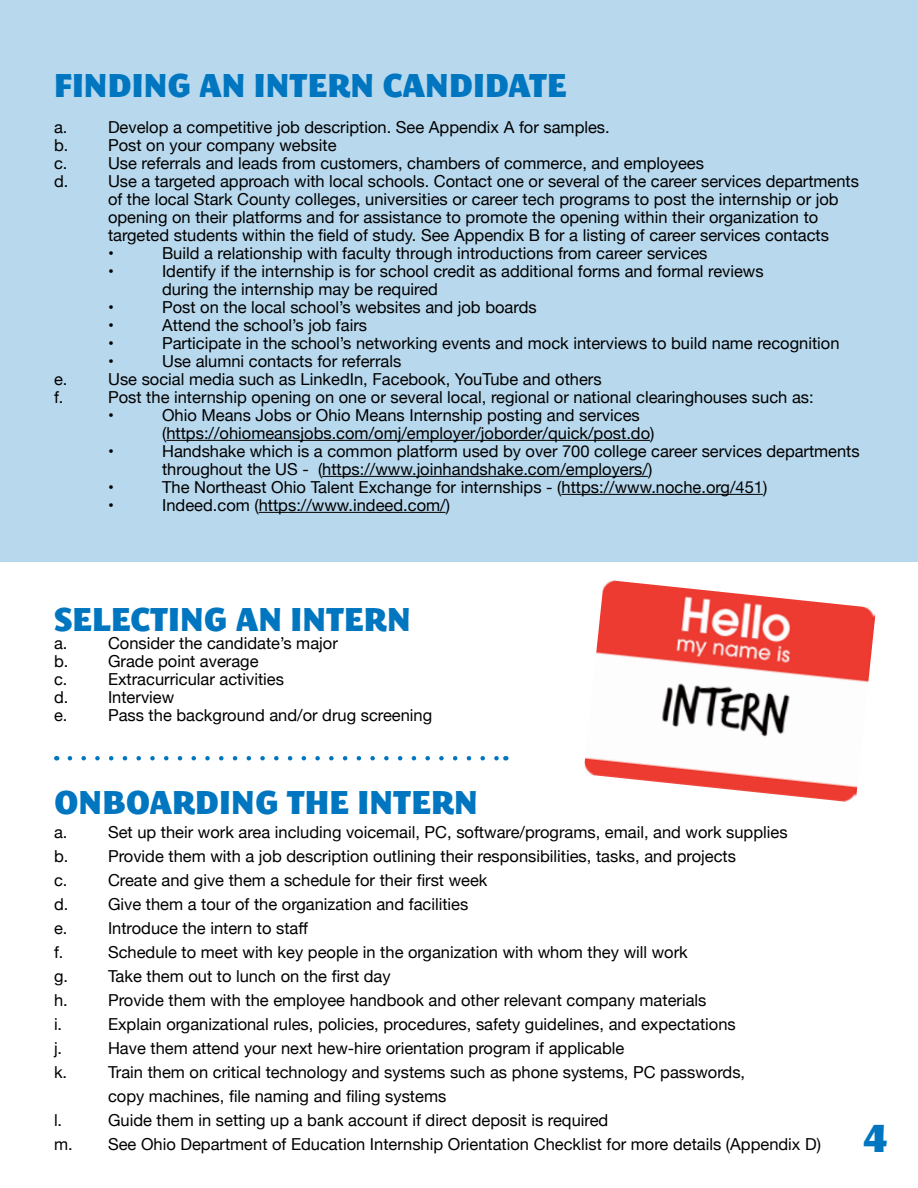
<style>
.page{position:relative;width:918px;height:1188px;background:#fff}
.page>*{position:absolute;margin:0;border:0;box-sizing:border-box;transform-origin:0 0}
.t1{font:39px "M Egalopolis Extra";color:#0076c0}
.t2{font:33px "M Egalopolis Extra";color:#0076c0}
.t3{font:16.5px/18px "Helvetica Neue";color:#000}
</style>
<div class="page">
<div style="left:0;top:0;width:918px;height:561px;background:#b8d8ed"></div>
<hr style="left:166px;top:440px;width:484px;height:1px;background:#000">
<hr style="left:322px;top:476px;width:326px;height:1px;background:#000">
<hr style="left:561px;top:494px;width:202px;height:1px;background:#000">
<hr style="left:259px;top:512px;width:187px;height:1px;background:#000">
<img style="left:584px;top:580px;width:292px;height:222px">
<svg style="left:70px;top:756px;width:429px;height:4px"></svg>
<h2 class="t2" style="left:54px;top:61px;width:515px">FI NDING AN INTERN CANDIDATE</h2>
<p class="t3" style="left:54px;top:119px;width:15px">a.</p>
<p class="t3" style="left:108px;top:119px;width:503px">Develop a competitive job description. See Appendix A for samples.</p>
<p class="t3" style="left:54px;top:137px;width:16px">b.</p>
<p class="t3" style="left:108px;top:137px;width:230px">Post on your company website</p>
<p class="t3" style="left:54px;top:155px;width:15px">c.</p>
<p class="t3" style="left:108px;top:155px;width:597px">Use referrals and leads from customers, chambers of commerce, and employees</p>
<p class="t3" style="left:54px;top:173px;width:16px">d.</p>
<p class="t3" style="left:108px;top:173px;width:752px">Use a targeted approach with local schools. Contact one or several of the career services departments of the local Stark County colleges, universities or career tech programs to post the internship or job opening on their platforms and for assistance to promote the opening within their organization to targeted students within the field of study. See Appendix B for a listing of career services contacts<br>•</p>
<p class="t3" style="left:162px;top:245px;width:547px">Build a relationship with faculty through introductions from career services</p>
<p class="t3" style="left:108px;top:263px;width:7px">•</p>
<p class="t3" style="left:162px;top:263px;width:603px">Identify if the internship is for school credit as additional forms and formal reviews during the internship may be required</p>
<p class="t3" style="left:108px;top:299px;width:7px">•</p>
<p class="t3" style="left:162px;top:299px;width:376px">Post on the local school’s websites and job boards</p>
<p class="t3" style="left:108px;top:317px;width:7px">•</p>
<p class="t3" style="left:162px;top:317px;width:207px">Attend the school’s job fairs</p>
<p class="t3" style="left:108px;top:335px;width:7px">•</p>
<p class="t3" style="left:162px;top:335px;width:679px">Participate in the school’s networking events and mock interviews to build name recognition</p>
<p class="t3" style="left:108px;top:353px;width:7px">•</p>
<p class="t3" style="left:162px;top:353px;width:241px">Use alumni contacts for referrals</p>
<p class="t3" style="left:54px;top:371px;width:15px">e.</p>
<p class="t3" style="left:108px;top:371px;width:495px">Use social media such as LinkedIn, Facebook, YouTube and others</p>
<p class="t3" style="left:54px;top:389px;width:11px">f.</p>
<p class="t3" style="left:108px;top:389px;width:707px">Post the internship opening on one or several local, regional or national clearinghouses such as: •</p>
<p class="t3" style="left:162px;top:407px;width:494px">Ohio Means Jobs or Ohio Means Internship posting and services (https://ohiomeansjobs.com/omj/employer/joborder/quick/post.do)</p>
<p class="t3" style="left:108px;top:443px;width:7px">•</p>
<p class="t3" style="left:162px;top:443px;width:699px">Handshake which is a common platform used by over 700 college career services departments throughout the US - (https://www.joinhandshake.com/employers/)</p>
<p class="t3" style="left:108px;top:479px;width:7px">•</p>
<p class="t3" style="left:162px;top:479px;width:607px">The Northeast Ohio Talent Exchange for internships - (https://www.noche.org/451)</p>
<p class="t3" style="left:108px;top:497px;width:7px">•</p>
<p class="t3" style="left:162px;top:497px;width:289px">Indeed.com (https://www.indeed.com/)</p>
<h2 class="t2" style="left:54px;top:595px;width:358px">SELECTING AN INTERN</h2>
<p class="t3" style="left:54px;top:635px;width:15px">a.</p>
<p class="t3" style="left:108px;top:635px;width:231px">Consider the candidate’s major</p>
<p class="t3" style="left:54px;top:653px;width:16px">b.</p>
<p class="t3" style="left:108px;top:653px;width:152px">Grade point average</p>
<p class="t3" style="left:54px;top:671px;width:15px">c.</p>
<p class="t3" style="left:108px;top:671px;width:177px">Extracurricular activities</p>
<p class="t3" style="left:54px;top:689px;width:16px">d.</p>
<p class="t3" style="left:108px;top:689px;width:68px">Interview</p>
<p class="t3" style="left:54px;top:707px;width:15px">e.</p>
<p class="t3" style="left:108px;top:707px;width:326px">Pass the background and/or drug screening</p>
<h2 class="t2" style="left:54px;top:778px;width:425px">ONBOARDING THE INTERN</h2>
<p class="t3" style="left:54px;top:824px;width:15px">a.</p>
<p class="t3" style="left:108px;top:824px;width:681px">Set up their work area including voicemail, PC, software/programs, email, and work supplies</p>
<p class="t3" style="left:54px;top:848px;width:16px">b.</p>
<p class="t3" style="left:108px;top:848px;width:630px">Provide them with a job description outlining their responsibilities, tasks, and projects</p>
<p class="t3" style="left:54px;top:872px;width:15px">c.</p>
<p class="t3" style="left:108px;top:872px;width:381px">Create and give them a schedule for their first week</p>
<p class="t3" style="left:54px;top:896px;width:16px">d.</p>
<p class="t3" style="left:108px;top:896px;width:362px">Give them a tour of the organization and facilities</p>
<p class="t3" style="left:54px;top:920px;width:15px">e.</p>
<p class="t3" style="left:108px;top:920px;width:201px">Introduce the intern to staff</p>
<p class="t3" style="left:54px;top:944px;width:11px">f.</p>
<p class="t3" style="left:108px;top:944px;width:581px">Schedule to meet with key people in the organization with whom they will work</p>
<p class="t3" style="left:54px;top:968px;width:16px">g.</p>
<p class="t3" style="left:108px;top:968px;width:284px">Take them out to lunch on the first day</p>
<p class="t3" style="left:54px;top:992px;width:15px">h.</p>
<p class="t3" style="left:108px;top:992px;width:600px">Provide them with the employee handbook and other relevant company materials</p>
<p class="t3" style="left:54px;top:1016px;width:10px">i.</p>
<p class="t3" style="left:108px;top:1016px;width:629px">Explain organizational rules, policies, procedures, safety guidelines, and expectations</p>
<p class="t3" style="left:54px;top:1040px;width:10px">j.</p>
<p class="t3" style="left:108px;top:1040px;width:518px">Have them attend your next hew-hire orientation program if applicable</p>
<p class="t3" style="left:54px;top:1064px;width:15px">k.</p>
<p class="t3" style="left:108px;top:1061px;width:639px;line-height:24px">Train them on critical technology and systems such as phone systems, PC passwords, copy machines, file naming and filing systems</p>
<p class="t3" style="left:54px;top:1112px;width:10px">l.</p>
<p class="t3" style="left:54px;top:1109px;width:769px;line-height:24px;text-indent:54px">Guide them in setting up a bank account if direct deposit is required<br>m. See Ohio Department of Education Internship Orientation Checklist for more details (Appendix D)</p>
<h1 class="t1" style="left:863px;top:1110px;width:27px">4</h1>
</div>
